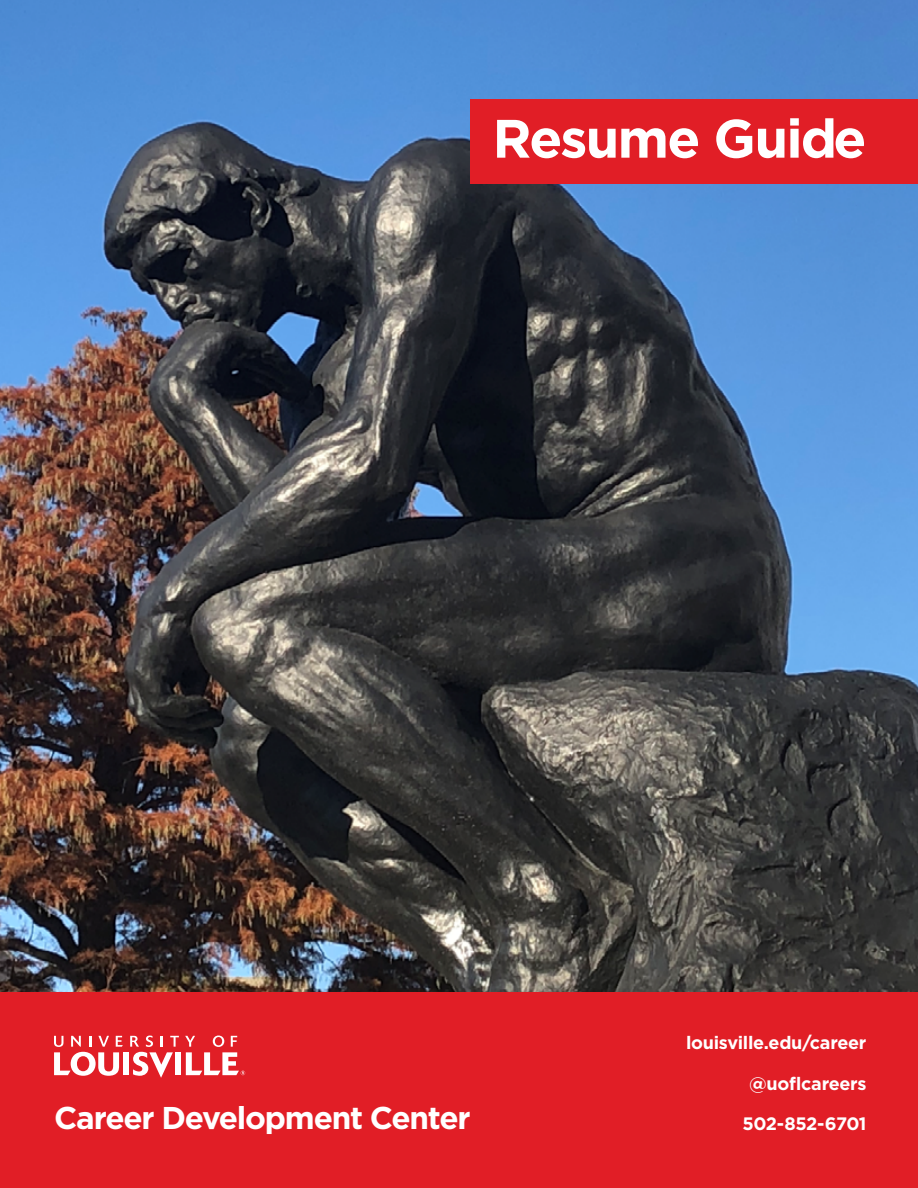
<style>
.page{position:relative;width:918px;height:1188px;background:#fff}
.page>*{position:absolute;margin:0;border:0;box-sizing:border-box;transform-origin:0 0}
.t1{font:700 54px "Gotham";letter-spacing:-.035em;color:#fff}
.Subhead__H2{font:700 31.5px "Gotham";letter-spacing:-.04em;color:#fff}
.Subhead__H2-2{font:700 18px "Gotham";letter-spacing:-.02em;color:#fff}
</style>
<div class="page">
<img style="left:0;top:0;width:918px;height:992px">
<div style="left:0;top:992px;width:918px;height:196px;background:#e11e26"></div>
<div style="left:471px;top:99px;width:447px;height:85px;background:#e11e26"></div>
<div style="left:123px;top:1052px;width:6px;height:23px;background:#fff"></div>
<div style="left:175px;top:1052px;width:6px;height:23px;background:#fff"></div>
<svg style="left:54px;top:1036px;width:69px;height:40px"></svg>
<svg style="left:130px;top:1036px;width:49px;height:42px"></svg>
<svg style="left:185px;top:1036px;width:60px;height:39px"></svg>
<p class="t1" style="left:493px;top:103px;width:375px">Resume Guide</p>
<h2 class="Subhead__H2" style="left:54px;top:1097px;width:418px">Career Development Center</h2>
<h2 class="Subhead__H2-2" style="left:686px;top:1031px;width:182px">louisville.edu/career</h2>
<h2 class="Subhead__H2-2" style="left:749px;top:1071px;width:119px">@uoflcareers</h2>
<h2 class="Subhead__H2-2" style="left:742px;top:1112px;width:125px">502-852-6701</h2>
</div>
